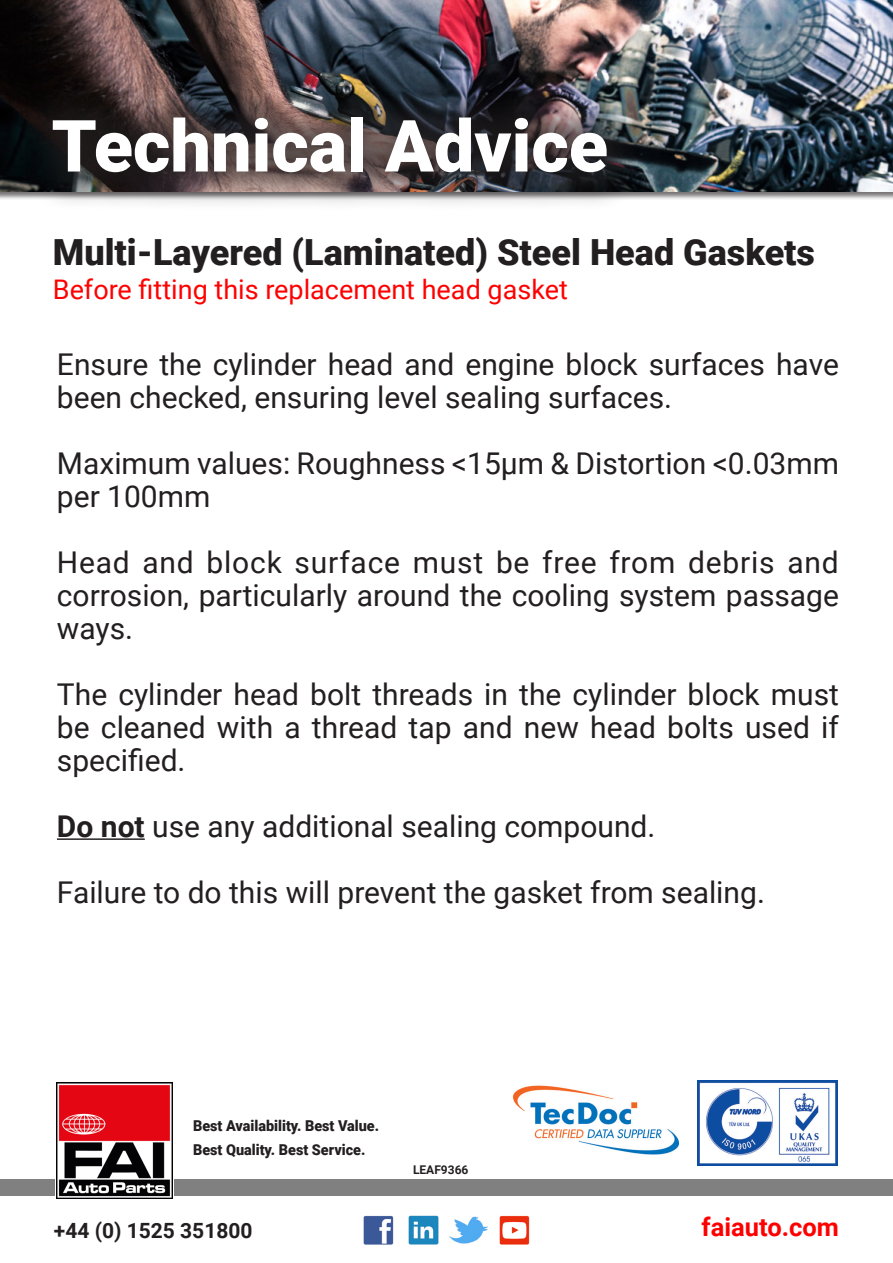
<style>
.page{position:relative;width:893px;height:1263px;background:#fff}
.page>*{position:absolute;margin:0;border:0;box-sizing:border-box;transform-origin:0 0}
.t1{font:900 72px "Roboto";color:#fff}
.t2{font:900 36px "Roboto";color:#231f20}
.t3{font:30px/33px "Roboto";color:#231f20}
.t4{font:27px "Roboto";color:#f00}
.t5{font:700 25.5px "Roboto";color:#f00}
.t6{font:700 21px "Roboto";color:#231f20}
.t7{font:900 15px/24px "Roboto";color:#231f20;scale:.96 1}
.t8{font:700 12px "Roboto";color:#231f20}
.s1{font-weight:700}
</style>
<div class="page">
<img style="left:0;top:0;width:893px;height:191px">
<div style="left:0;top:1179px;width:893px;height:17px;background:#808080"></div>
<div style="left:55px;top:1081px;width:119px;height:121px;background:linear-gradient(to right,#fff,#fff)"></div>
<img style="left:57px;top:1083px;width:115px;height:116px">
<img style="left:698px;top:1080px;width:139px;height:85px">
<div style="left:13px;top:78px;width:633px;height:133px;background:#231f20;opacity:.75"></div>
<img style="left:513px;top:1085px;width:167px;height:70px">
<img style="left:364px;top:1215px;width:30px;height:30px">
<img style="left:409px;top:1215px;width:29px;height:30px">
<img style="left:449px;top:1216px;width:39px;height:28px">
<img style="left:500px;top:1215px;width:29px;height:29px">
<hr style="left:57px;top:838px;width:88px;height:2px;background:#231f20">
<h1 class="t1" style="left:52px;top:95px;width:558px">Technical Advice</h1>
<p class="t2" style="left:53px;top:227px;width:764px">Multi-Layered (Laminated) Steel Head Gaskets</p>
<p class="t4" style="left:53px;top:270px;width:516px">Before fitting this replacement head gasket</p>
<p class="t3" style="left:57px;top:347px;width:783px">Ensure the cylinder head and engine block surfaces have been checked, ensuring level sealing surfaces.</p>
<p class="t3" style="left:57px;top:446px;width:783px">Maximum values: Roughness &lt;15µm &amp; Distortion &lt;0.03mm per 100mm</p>
<p class="t3" style="left:57px;top:545px;width:783px;text-align:justify">Head and block surface must be free from debris and corrosion, particularly around the cooling system passage ways.</p>
<p class="t3" style="left:57px;top:677px;width:783px;text-align:justify">The cylinder head bolt threads in the cylinder block must be cleaned with a thread tap and new head bolts used if specified.</p>
<p class="t3" style="left:57px;top:809px;width:600px"><span class="s1">Do not</span> use any additional sealing compound.</p>
<p class="t3" style="left:57px;top:875px;width:709px">Failure to do this will prevent the gasket from sealing.</p>
<p class="t7" style="left:193px;top:1113px;width:195px">Best Availability. Best Value.<br>Best Quality. Best Service.</p>
<p class="t6" style="left:54px;top:1216px;width:200px">+44 (0) 1525 351800</p>
<p class="t8" style="left:413px;top:1161px;width:57px">LEAF9366</p>
<p class="t5" style="left:702px;top:1209px;width:139px">faiauto.com</p>
</div>
